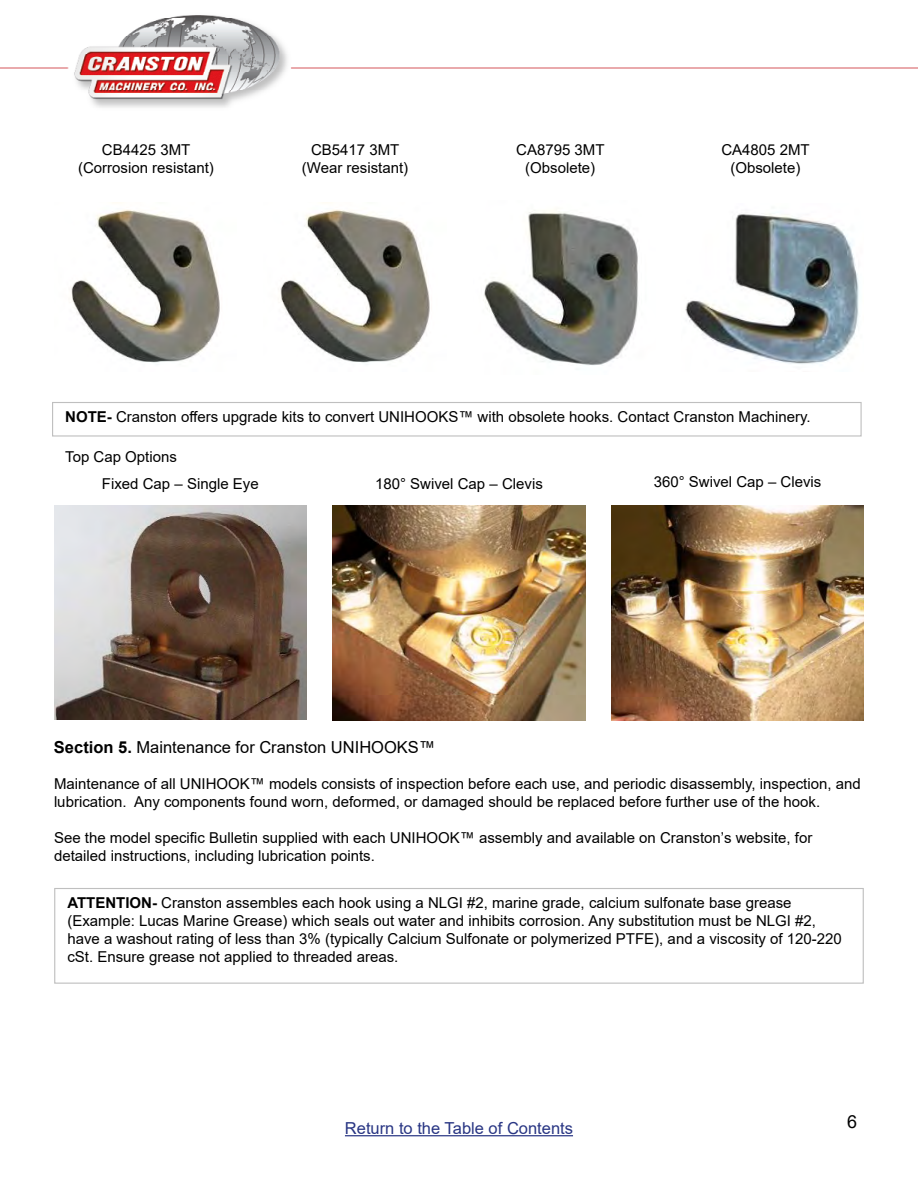
<style>
.page{position:relative;width:918px;height:1188px;background:#fff}
.page>*{position:absolute;margin:0;border:0;box-sizing:border-box;transform-origin:0 0}
.t1{font:18px "Arial";color:#000}
.t2{font:16.5px "Arial";color:#000}
.t3{font:16.5px "Arial";color:#283583}
.t4{font:15px/18px "Arial";color:#000;text-align:center}
.s1{font-weight:700}
</style>
<div class="page">
<img style="left:0;top:15px;width:918px;height:1122px">
<hr style="left:345px;top:1135px;width:228px;height:1px;background:#283583">
<img style="left:54px;top:203px;width:183px;height:169px">
<img style="left:264px;top:203px;width:182px;height:169px">
<img style="left:473px;top:200px;width:183px;height:174px">
<img style="left:611px;top:505px;width:253px;height:215px">
<img style="left:333px;top:505px;width:252px;height:215px">
<img style="left:54px;top:505px;width:253px;height:215px">
<img style="left:681px;top:203px;width:183px;height:168px">
<div style="left:52px;top:402px;width:810px;height:35px;border:1px solid #bfbfbf"></div>
<div style="left:54px;top:888px;width:810px;height:96px;border:1px solid #bfbfbf"></div>
<p class="t4" style="left:78px;top:140px;width:137px">CB4425 3MT (Corrosion resistant)</p>
<p class="t4" style="left:302px;top:140px;width:108px">CB5417 3MT (Wear resistant)</p>
<p class="t4" style="left:516px;top:140px;width:90px">CA8795 3MT (Obsolete)</p>
<p class="t4" style="left:721px;top:140px;width:90px">CA4805 2MT (Obsolete)</p>
<p class="t4" style="left:65px;top:407px;width:747px"><span class="s1">NOTE-</span> Cranston offers upgrade kits to convert UNIHOOKS™ with obsolete hooks. Contact Cranston Machinery.</p>
<p class="t4" style="left:65px;top:448px;width:113px">Top Cap Options</p>
<p class="t4" style="left:102px;top:474px;width:158px">Fixed Cap – Single Eye</p>
<p class="t4" style="left:375px;top:474px;width:169px">180° Swivel Cap – Clevis</p>
<p class="t4" style="left:654px;top:473px;width:169px">360° Swivel Cap – Clevis</p>
<p class="t2" style="left:54px;top:736px;width:383px"><span class="s1">Section 5.</span> Maintenance for Cranston UNIHOOKS™</p>
<p class="t4" style="left:54px;top:775px;width:808px;text-align:left">Maintenance of all UNIHOOK™ models consists of inspection before each use, and periodic disassembly, inspection, and lubrication. Any components found worn, deformed, or damaged should be replaced before further use of the hook.</p>
<p class="t4" style="left:54px;top:829px;width:760px;text-align:left">See the model specific Bulletin supplied with each UNIHOOK™ assembly and available on Cranston’s website, for detailed instructions, including lubrication points.</p>
<p class="t4" style="left:67px;top:894px;width:776px;text-align:left"><span class="s1">ATTENTION-</span> Cranston assembles each hook using a NLGI #2, marine grade, calcium sulfonate base grease (Example: Lucas Marine Grease) which seals out water and inhibits corrosion. Any substitution must be NLGI #2, have a washout rating of less than 3% (typically Calcium Sulfonate or polymerized PTFE), and a viscosity of 120-220 cSt. Ensure grease not applied to threaded areas.</p>
<p class="t3" style="left:345px;top:1117px;width:230px">Return to the Table of Contents</p>
<p class="t1" style="left:847px;top:1110px;width:12px">6</p>
</div>
